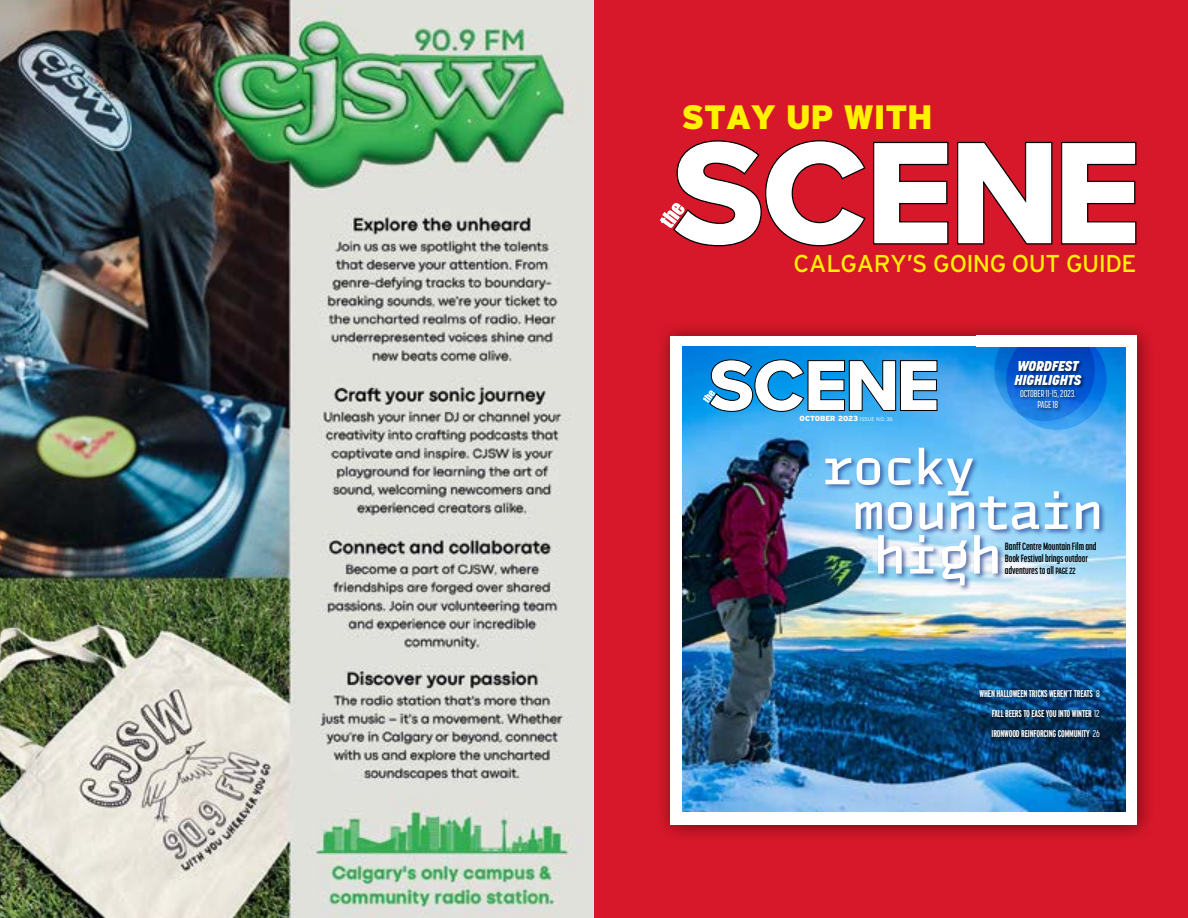
<style>
.page{position:relative;width:1188px;height:918px;background:#fff}
.page>*{position:absolute;margin:0;border:0;box-sizing:border-box;transform-origin:0 0}
.t1{font:500 53.4px "TT Autonomous Mono";color:#fff}
.t2{font:500 52.05px "TT Autonomous Mono";color:#fff}
.t3{font:500 50.85px "TT Autonomous Mono";color:#fff}
.t4{font:900 33.75px "Interstate";letter-spacing:-.02em;color:#fff200}
.t5{font:24.45px "Interstate";letter-spacing:-.02em;color:#fff200}
.t6{font:italic 800 14.1px/14px "Korolev";letter-spacing:-.02em;color:#fff}
.t7{font:700 10.5px/12.1px "Korolev Compressed";letter-spacing:-.01em;color:#000}
.t8{font:700 9.9px/20px "Interstate Compressed";letter-spacing:-.02em;color:#fff;text-align:justify}
.t9{font:500 9.9px/11.7px "Korolev Compressed";letter-spacing:-.01em;color:#fff;text-align:center}
.t10{font:900 7.35px "Interstate";letter-spacing:-.015em;color:#fff}
.s1{font-weight:300;font-size:5.55px}
.s2{font-size:9px}
.s3{font-family:"Korolev Compressed";font-weight:500}
</style>
<div class="page">
<img style="left:0;top:0;width:593px;height:918px">
<div style="left:594px;top:0;width:594px;height:918px;background:#d7182a"></div>
<div style="left:655px;top:321px;width:500px;height:523px;background:#000;opacity:.5"></div>
<div style="left:670px;top:336px;width:466px;height:488px;background:#fff"></div>
<img style="left:683px;top:347px;width:442px;height:464px">
<div style="left:824px;top:446px;width:282px;height:146px;background:#25408f;opacity:.75"></div>
<svg style="left:703px;top:359px;width:235px;height:53px"></svg>
<svg style="left:990px;top:347px;width:121px;height:87px;background:#2a86e0"></svg>
<div style="left:978px;top:688px;width:126px;height:53px;background:#000;opacity:.75"></div>
<div style="left:1012px;top:359px;width:74px;height:54px;background:#000;opacity:.75"></div>
<svg style="left:873px;top:141px;width:76px;height:104px"></svg>
<svg style="left:957px;top:141px;width:96px;height:104px"></svg>
<svg style="left:1061px;top:141px;width:76px;height:104px"></svg>
<svg style="left:660px;top:140px;width:206px;height:107px"></svg>
<h3 class="t4" style="left:682px;top:98px;width:253px">STAY UP WITH</h3>
<h3 class="t5" style="left:794px;top:250px;width:345px">CALGARY’S GOING OUT GUIDE</h3>
<p class="t10" style="left:800px;top:414px;width:95px">OCTOBER 2023 <span class="s1">ISSUE NO. 36</span></p>
<h3 class="t6" style="left:1014px;top:359px;width:69px">WORDFEST<br>HIGHLIGHTS</h3>
<p class="t9" style="left:1020px;top:387px;width:57px">OCTOBER 11-15, 2023.<br>PAGE 18</p>
<h3 class="t3" style="left:823px;top:435px;width:154px">rocky</h3>
<h2 class="t2" style="left:853px;top:479px;width:252px">mountain</h2>
<h1 class="t1" style="left:874px;top:522px;width:130px">high</h1>
<p class="t7" style="left:1005px;top:540px;width:93px">Banff Centre Mountain Film and<br>Book Festival brings outdoor adventures to all <span class="s2">PAGE 22</span></p>
<p class="t8" style="left:992px;top:683px;width:110px;text-indent:-12px">WHEN HALLOWEEN TRICKS WEREN’T TREATS <span class="s3">8<br></span>FALL BEERS TO EASE YOU INTO WINTER <span class="s3">12<br></span>IRONWOOD REINFORCING COMMUNITY <span class="s3">26</span></p>
</div>
